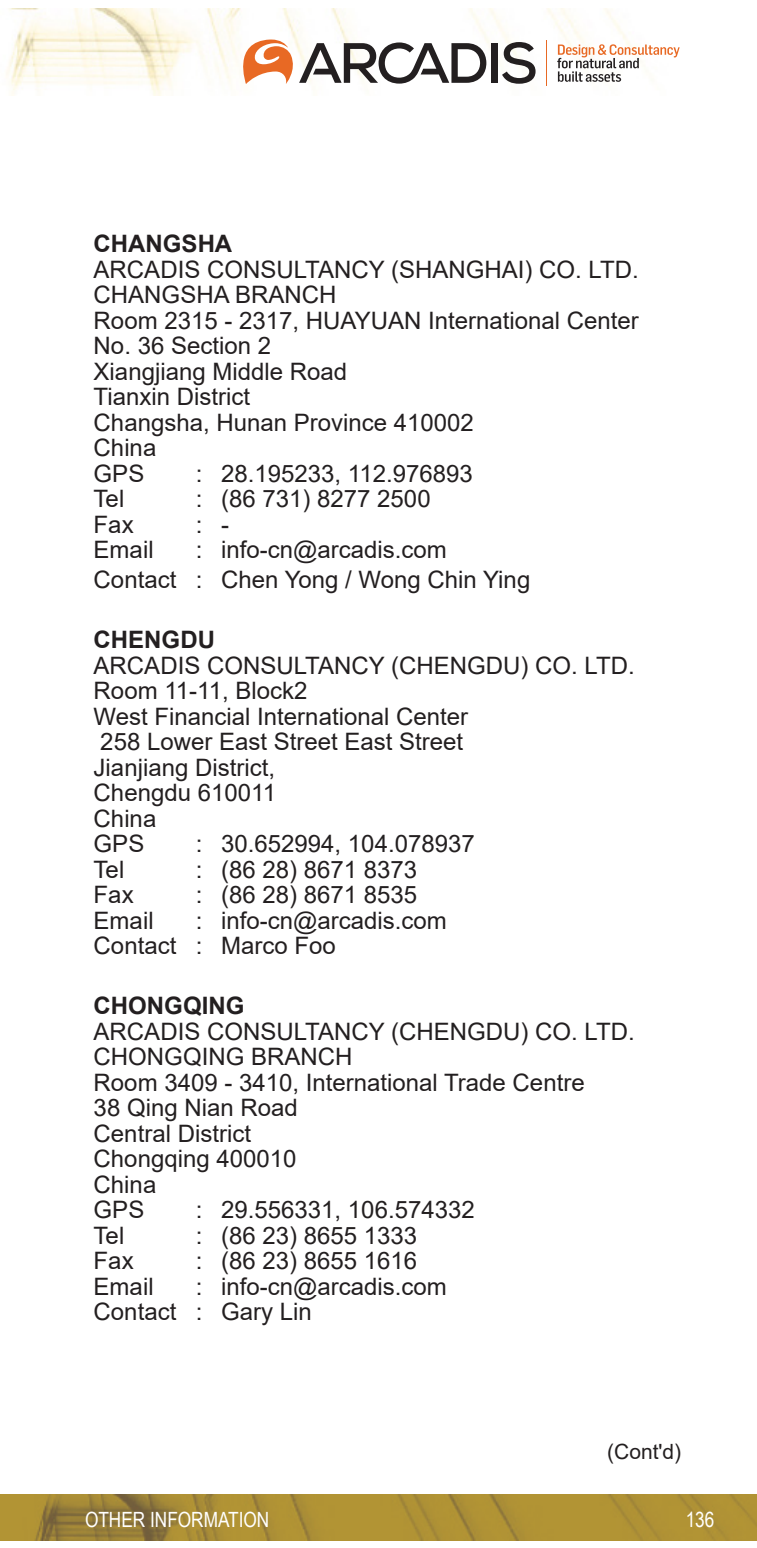
<style>
.page{position:relative;width:757px;height:1548px;background:#fff}
.page>*{position:absolute;margin:0;border:0;box-sizing:border-box;transform-origin:0 0}
.t1{font:24px "Arial";color:#231f20}
.t2{font:700 24px "Arial";color:#231f20}
.t3{font:21px "Arial Narrow";color:#fff}
.t4{font:21px "Arial";color:#231f20}
</style>
<div class="page">
<img style="left:0;top:1494px;width:757px;height:46px">
<img style="left:6px;top:9px;width:624px;height:86px">
<svg style="left:557px;top:44px;width:123px;height:38px"></svg>
<div style="left:491px;top:43px;width:6px;height:40px;background:#231f20"></div>
<svg style="left:502px;top:42px;width:33px;height:42px"></svg>
<svg style="left:243px;top:40px;width:243px;height:44px"></svg>
<hr style="left:546px;top:40px;width:1px;height:46px;background:#e86924">
<p class="t2" style="left:94px;top:227px;width:140px">CHANGSHA</p>
<p class="t1" style="left:94px;top:253px;width:546px">ARCADIS CONSULTANCY (SHANGHAI) CO. LTD.</p>
<p class="t1" style="left:94px;top:278px;width:244px">CHANGSHA BRANCH</p>
<p class="t1" style="left:94px;top:304px;width:547px">Room 2315 - 2317, HUAYUAN International Center</p>
<p class="t1" style="left:94px;top:329px;width:179px">No. 36 Section 2</p>
<p class="t1" style="left:94px;top:355px;width:255px">Xiangjiang Middle Road</p>
<p class="t1" style="left:94px;top:380px;width:158px">Tianxin District</p>
<p class="t1" style="left:94px;top:406px;width:382px">Changsha, Hunan Province 410002</p>
<p class="t1" style="left:94px;top:431px;width:64px">China</p>
<p class="t1" style="left:94px;top:457px;width:52px">GPS</p>
<p class="t1" style="left:196px;top:457px;width:279px">: 28.195233, 112.976893</p>
<p class="t1" style="left:94px;top:482px;width:32px">Tel</p>
<p class="t1" style="left:196px;top:482px;width:236px">: (86 731) 8277 2500</p>
<p class="t1" style="left:94px;top:508px;width:42px">Fax</p>
<p class="t1" style="left:196px;top:508px;width:35px">: -</p>
<p class="t1" style="left:94px;top:533px;width:61px">Email</p>
<p class="t1" style="left:196px;top:533px;width:253px">: info-cn@arcadis.com</p>
<p class="t1" style="left:94px;top:563px;width:438px">Contact : Chen Yong / Wong Chin Ying</p>
<p class="t2" style="left:94px;top:623px;width:123px">CHENGDU</p>
<p class="t1" style="left:94px;top:649px;width:542px">ARCADIS CONSULTANCY (CHENGDU) CO. LTD.</p>
<p class="t1" style="left:94px;top:674px;width:215px">Room 11-11, Block2</p>
<p class="t1" style="left:94px;top:700px;width:376px">West Financial International Center</p>
<p class="t1" style="left:100px;top:725px;width:364px">258 Lower East Street East Street</p>
<p class="t1" style="left:94px;top:751px;width:183px">Jianjiang District,</p>
<p class="t1" style="left:94px;top:776px;width:184px">Chengdu 610011</p>
<p class="t1" style="left:94px;top:802px;width:64px">China</p>
<p class="t1" style="left:94px;top:827px;width:52px">GPS</p>
<p class="t1" style="left:196px;top:827px;width:281px">: 30.652994, 104.078937</p>
<p class="t1" style="left:94px;top:853px;width:32px">Tel</p>
<p class="t1" style="left:196px;top:853px;width:223px">: (86 28) 8671 8373</p>
<p class="t1" style="left:94px;top:878px;width:42px">Fax</p>
<p class="t1" style="left:196px;top:878px;width:223px">: (86 28) 8671 8535</p>
<p class="t1" style="left:94px;top:904px;width:61px">Email</p>
<p class="t1" style="left:196px;top:904px;width:253px">: info-cn@arcadis.com</p>
<p class="t1" style="left:94px;top:929px;width:244px">Contact : Marco Foo</p>
<p class="t2" style="left:94px;top:989px;width:152px">CHONGQING</p>
<p class="t1" style="left:94px;top:1015px;width:542px">ARCADIS CONSULTANCY (CHENGDU) CO. LTD.</p>
<p class="t1" style="left:94px;top:1040px;width:260px">CHONGQING BRANCH</p>
<p class="t1" style="left:94px;top:1066px;width:492px">Room 3409 - 3410, International Trade Centre</p>
<p class="t1" style="left:94px;top:1091px;width:206px">38 Qing Nian Road</p>
<p class="t1" style="left:94px;top:1117px;width:159px">Central District</p>
<p class="t1" style="left:94px;top:1142px;width:204px">Chongqing 400010</p>
<p class="t1" style="left:94px;top:1168px;width:64px">China</p>
<p class="t1" style="left:94px;top:1193px;width:52px">GPS</p>
<p class="t1" style="left:196px;top:1193px;width:281px">: 29.556331, 106.574332</p>
<p class="t1" style="left:94px;top:1219px;width:32px">Tel</p>
<p class="t1" style="left:196px;top:1219px;width:223px">: (86 23) 8655 1333</p>
<p class="t1" style="left:94px;top:1244px;width:42px">Fax</p>
<p class="t1" style="left:196px;top:1244px;width:223px">: (86 23) 8655 1616</p>
<p class="t1" style="left:94px;top:1270px;width:61px">Email</p>
<p class="t1" style="left:196px;top:1270px;width:253px">: info-cn@arcadis.com</p>
<p class="t1" style="left:94px;top:1295px;width:220px">Contact : Gary Lin</p>
<p class="t4" style="left:607px;top:1437px;width:76px">(Cont'd)</p>
<p class="t3" style="left:85px;top:1504px;width:186px">OTHER INFORMATION</p>
<p class="t3" style="left:686px;top:1504px;width:30px">136</p>
</div>
